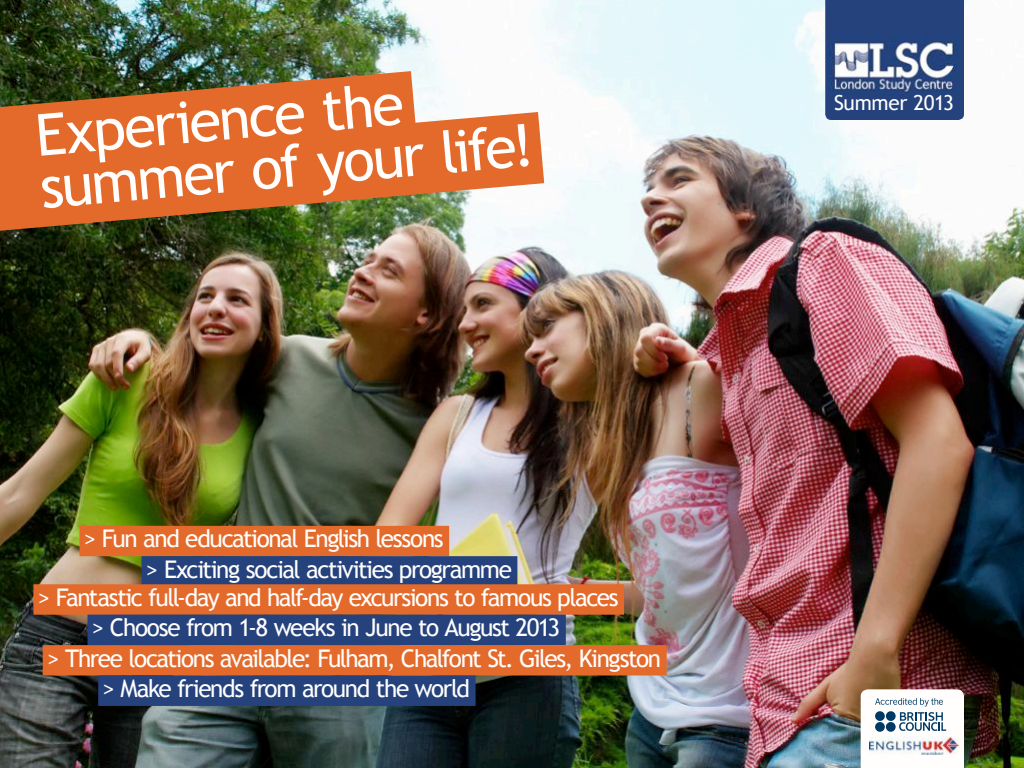
<style>
.page{position:relative;width:1024px;height:768px;background:#fff}
.page>*{position:absolute;margin:0;border:0;box-sizing:border-box;transform-origin:0 0}
.t1{font:58px/52.5px "Trebuchet MS";color:#fffefd}
.t2{font:24.3px/30.3px "Trebuchet MS";letter-spacing:-.06em;color:#fffefd}
.t3{font:20.7px "Trebuchet MS";letter-spacing:-.015em;color:#fffefd}
</style>
<div class="page">
<img style="left:0;top:0;width:1024px;height:768px">
<svg style="left:861px;top:689px;width:103px;height:79px"></svg>
<img style="left:870px;top:736px;width:89px;height:19px">
<div style="left:79px;top:526px;width:370px;height:30px;background:#e36a2b"></div>
<div style="left:142px;top:556px;width:375px;height:31px;background:#25427d"></div>
<div style="left:33px;top:584px;width:591px;height:31px;background:#e36a2b"></div>
<div style="left:88px;top:615px;width:478px;height:30px;background:#25427d"></div>
<div style="left:43px;top:645px;width:624px;height:31px;background:#e36a2b"></div>
<div style="left:98px;top:676px;width:378px;height:30px;background:#25427d"></div>
<svg style="left:0;top:112px;width:544px;height:119px;background:#be7a45"></svg>
<svg style="left:0;top:71px;width:417px;height:108px;background:#c5642a"></svg>
<div style="left:825px;top:0;width:139px;height:120px;background:#25427d"></div>
<img style="left:828px;top:33px;width:131px;height:62px">
<h1 class="t1" style="left:33px;top:109px;width:497px;rotate:-5deg">Experience the summer of your life!</h1>
<p class="t3" style="left:834px;top:91px;width:122px">Summer 2013</p>
<p class="t2" style="left:146px;top:524px;width:368px;text-indent:-62px">&gt; Fun and educational English lessons<br>&gt; Exciting social activities programme</p>
<p class="t2" style="left:38px;top:582px;width:582px">&gt; Fantastic full-day and half-day excursions to famous places</p>
<p class="t2" style="left:92px;top:612px;width:470px">&gt; Choose from 1-8 weeks in June to August 2013</p>
<p class="t2" style="left:47px;top:643px;width:616px">&gt; Three locations available: Fulham, Chalfont St. Giles, Kingston</p>
<p class="t2" style="left:103px;top:673px;width:369px">&gt; Make friends from around the world</p>
</div>
